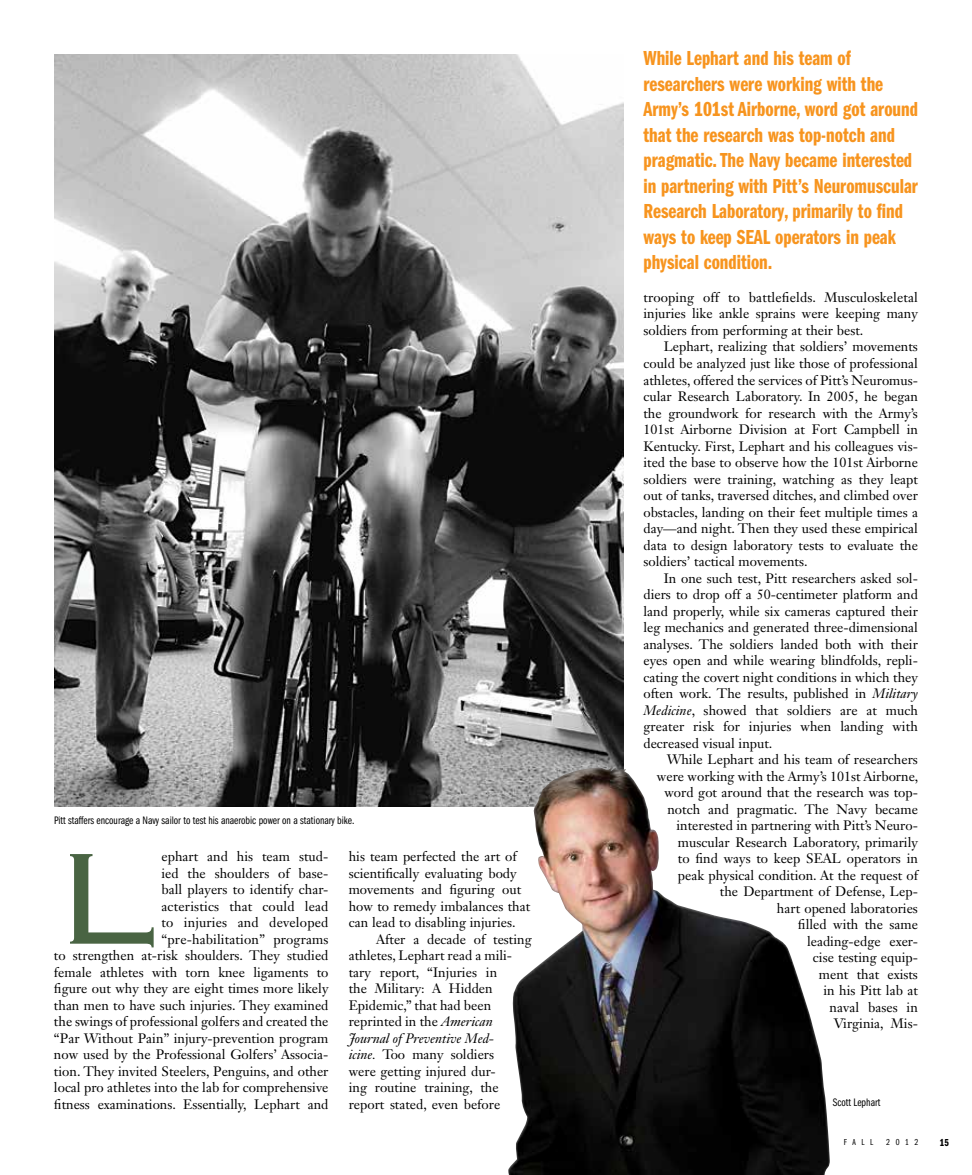
<style>
.page{position:relative;width:972px;height:1175px;background:#fff}
.page>*{position:absolute;margin:0;border:0;box-sizing:border-box;transform-origin:0 0}
.t1{font:170.4px "Copperplate Gothic Std 32 BC";color:#496443}
.t2{font:21px/25.5px "ITC Franklin Gothic Std Dm Cp";color:#f7941e}
.t3{font:13.5px/16.5px "Janson Text LT Std";color:#000;text-align:right}
.t4{font:italic 13.5px "Janson Text LT Std";color:#000}
.t5{font:11.25px "ITC Franklin Gothic Std Bk Cp";color:#000}
.t6{font:10.5px "ITC Franklin Gothic Std Dm Cp";color:#000}
.t7{font:9px "ITC Franklin Gothic Std Bk Cp";letter-spacing:.625em;color:#000}
.s1{font-style:italic}
</style>
<div class="page">
<img style="left:54px;top:54px;width:569px;height:752px">
<img style="left:508px;top:765px;width:322px;height:409px">
<p class="t5" style="left:54px;top:814px;width:302px">Pitt staffers encourage a Navy sailor to test his anaerobic power on a stationary bike.</p>
<p class="t3" style="left:54px;top:848px;width:276px">ephart and his team stud-<br>ied the shoulders of base-<br>ball players to identify char-<br>acteristics that could lead<br>to injuries and developed<br>“pre-habilitation” programs<br>to strengthen at-risk shoulders. They studied female athletes with torn knee ligaments to figure out why they are eight times more likely than men to have such injuries. They examined the swings of professional golfers and created the “Par Without Pain” injury-prevention program now used by the Professional Golfers’ Associa&shy;tion. They invited Steelers, Penguins, and other local pro athletes into the lab for comprehensive fitness examinations. Essentially, Lephart and</p>
<p class="t3" style="left:349px;top:848px;width:170px">his team perfected the art of</p>
<p class="t1" style="left:54px;top:814px;width:106px">L</p>
<p class="t3" style="left:349px;top:864px;width:169px">scientifically evaluating body</p>
<p class="t3" style="left:349px;top:881px;width:174px">movements and figuring out</p>
<p class="t3" style="left:349px;top:897px;width:183px">how to remedy imbalances that</p>
<p class="t3" style="left:349px;top:914px;width:168px">can lead to disabling injuries.</p>
<p class="t3" style="left:376px;top:930px;width:157px">After a decade of testing</p>
<p class="t3" style="left:349px;top:947px;width:165px">athletes, Lephart read a mili-</p>
<p class="t3" style="left:349px;top:963px;width:150px">tary report, “Injuries in</p>
<p class="t3" style="left:349px;top:980px;width:145px">the Military: A Hidden</p>
<p class="t3" style="left:349px;top:996px;width:144px">Epidemic,” that had been</p>
<p class="t3" style="left:349px;top:1013px;width:145px">reprinted in the <span class="s1">American</span></p>
<p class="t4" style="left:349px;top:1029px;width:147px">Journal of Preventive Med-</p>
<p class="t3" style="left:349px;top:1046px;width:147px"><span class="s1">icine.</span> Too many soldiers</p>
<p class="t3" style="left:349px;top:1062px;width:149px">were getting injured dur-</p>
<p class="t3" style="left:349px;top:1079px;width:151px">ing routine training, the</p>
<p class="t3" style="left:349px;top:1095px;width:153px">report stated, even before</p>
<p class="t2" style="left:644px;top:46px;width:276px">While Lephart and his team of researchers were working with the Army’s 101st Airborne, word got around that the research was top-notch and pragmatic. The Navy became interested in partnering with Pitt’s Neuromuscular Research Laboratory, primarily to find ways to keep SEAL operators in peak physical condition.</p>
<p class="t3" style="left:643px;top:289px;width:276px">trooping off to battlefields. Musculoskeletal</p>
<p class="t3" style="left:643px;top:305px;width:276px">injuries like ankle sprains were keeping many</p>
<p class="t3" style="left:643px;top:322px;width:221px">soldiers from performing at their best.</p>
<p class="t3" style="left:664px;top:338px;width:256px">Lephart, realizing that soldiers’ movements</p>
<p class="t3" style="left:643px;top:355px;width:276px">could be analyzed just like those of professional</p>
<p class="t3" style="left:643px;top:371px;width:276px">athletes, offered the services of Pitt’s Neuromus-</p>
<p class="t3" style="left:643px;top:388px;width:276px">cular Research Laboratory. In 2005, he began</p>
<p class="t3" style="left:643px;top:404px;width:276px">the groundwork for research with the Army’s</p>
<p class="t3" style="left:643px;top:421px;width:276px">101st Airborne Division at Fort Campbell in</p>
<p class="t3" style="left:643px;top:437px;width:276px">Kentucky. First, Lephart and his colleagues vis-</p>
<p class="t3" style="left:643px;top:454px;width:276px">ited the base to observe how the 101st Airborne</p>
<p class="t3" style="left:643px;top:470px;width:276px">soldiers were training, watching as they leapt</p>
<p class="t3" style="left:643px;top:487px;width:276px">out of tanks, traversed ditches, and climbed over</p>
<p class="t3" style="left:643px;top:503px;width:276px">obstacles, landing on their feet multiple times a</p>
<p class="t3" style="left:643px;top:520px;width:276px">day—and night. Then they used these empirical</p>
<p class="t3" style="left:643px;top:536px;width:276px">data to design laboratory tests to evaluate the</p>
<p class="t3" style="left:643px;top:553px;width:166px">soldiers’ tactical movements.</p>
<p class="t3" style="left:664px;top:569px;width:256px">In one such test, Pitt researchers asked sol-</p>
<p class="t3" style="left:643px;top:586px;width:276px">diers to drop off a 50-centimeter platform and</p>
<p class="t3" style="left:643px;top:602px;width:276px">land properly, while six cameras captured their</p>
<p class="t3" style="left:643px;top:619px;width:276px">leg mechanics and generated three-dimensional</p>
<p class="t3" style="left:643px;top:635px;width:276px">analyses. The soldiers landed both with their</p>
<p class="t3" style="left:643px;top:652px;width:276px">eyes open and while wearing blindfolds, repli-</p>
<p class="t3" style="left:643px;top:668px;width:276px">cating the covert night conditions in which they</p>
<p class="t3" style="left:643px;top:685px;width:276px">often work. The results, published in <span class="s1">Military</span></p>
<p class="t3" style="left:643px;top:701px;width:276px"><span class="s1">Medicine</span>, showed that soldiers are at much</p>
<p class="t3" style="left:643px;top:718px;width:276px">greater risk for injuries when landing with</p>
<p class="t3" style="left:643px;top:734px;width:130px">decreased visual input.</p>
<p class="t3" style="left:667px;top:751px;width:253px">While Lephart and his team of researchers</p>
<p class="t3" style="left:657px;top:767px;width:263px">were working with the Army’s 101st Airborne,</p>
<p class="t3" style="left:664px;top:784px;width:255px">word got around that the research was top-</p>
<p class="t3" style="left:667px;top:800px;width:252px">notch and pragmatic. The Navy became</p>
<p class="t3" style="left:676px;top:817px;width:243px">interested in partnering with Pitt’s Neuro-</p>
<p class="t3" style="left:678px;top:833px;width:241px">muscular Research Laboratory, primarily</p>
<p class="t3" style="left:678px;top:850px;width:241px">to find ways to keep SEAL operators in</p>
<p class="t3" style="left:678px;top:866px;width:241px">peak physical condition. At the request of</p>
<p class="t3" style="left:720px;top:883px;width:200px">the Department of Defense, Lep-</p>
<p class="t3" style="left:777px;top:899px;width:142px">hart opened laboratories</p>
<p class="t3" style="left:798px;top:916px;width:121px">filled with the same</p>
<p class="t3" style="left:807px;top:932px;width:112px">leading-edge exer-</p>
<p class="t3" style="left:813px;top:949px;width:107px">cise testing equip-</p>
<p class="t3" style="left:819px;top:965px;width:100px">ment that exists</p>
<p class="t3" style="left:823px;top:982px;width:96px">in his Pitt lab at</p>
<p class="t3" style="left:829px;top:998px;width:90px">naval bases in</p>
<p class="t3" style="left:834px;top:1015px;width:85px">Virginia, Mis-</p>
<p class="t5" style="left:833px;top:1095px;width:49px">Scott Lephart</p>
<p class="t7" style="left:844px;top:1136px;width:31px">FALL</p>
<p class="t7" style="left:886px;top:1136px;width:34px">2012</p>
<p class="t6" style="left:940px;top:1136px;width:11px">15</p>
</div>
